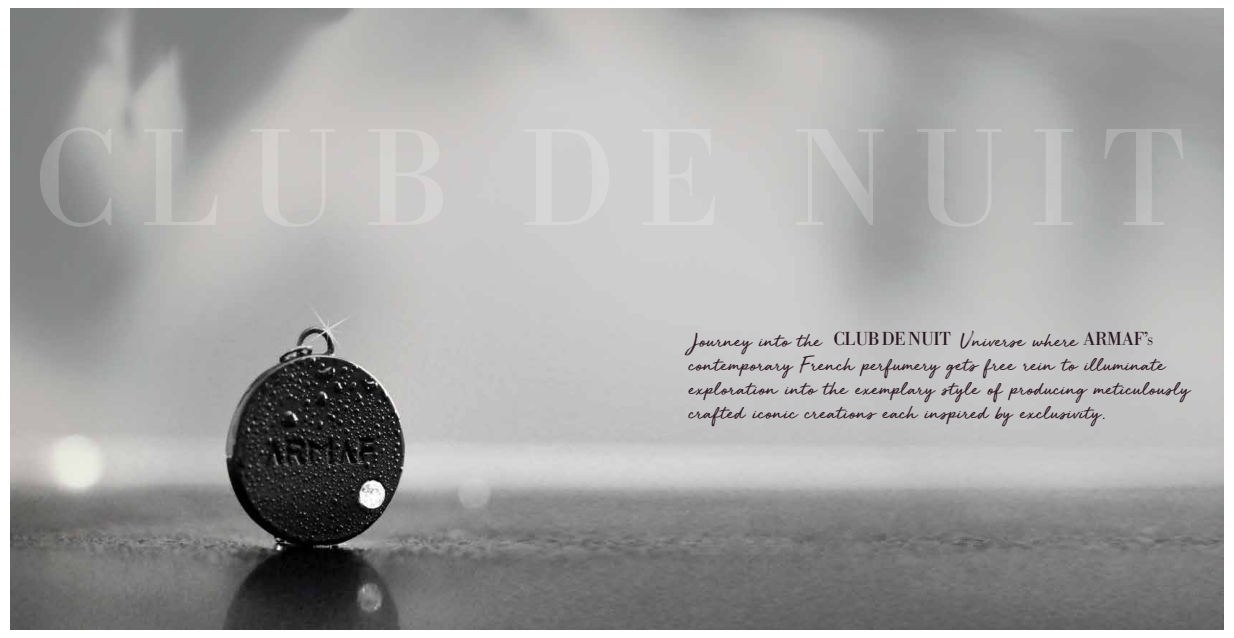
<style>
.page{position:relative;width:1234px;height:638px;background:#fff}
.page>*{position:absolute;margin:0;border:0;box-sizing:border-box;transform-origin:0 0}
.t1{font:22px/24px "Golden Plains";letter-spacing:.005em;color:#2b1522}
.t2{font:18.5px "OPTI Bodoni Antiqua";color:#2a1621}
.t3{font:13.3px "Montserrat";color:#0c0c0c}
.s1{font-size:10.5px}
</style>
<div class="page">
<img style="left:10px;top:9px;width:1213px;height:620px">
<p class="t1" style="left:688px;top:331px;width:134px">Journey into the</p>
<p class="t1" style="left:960px;top:331px;width:119px">Universe where</p>
<p class="t2" style="left:833px;top:326px;width:119px">CLUB DE NUIT</p>
<p class="t1" style="left:688px;top:355px;width:502px">contemporary French perfumery gets free rein to illuminate exploration into the exemplary style of producing meticulously crafted iconic creations each inspired by exclusivity</p>
<p class="t2" style="left:1082px;top:326px;width:71px">ARMAF’<span class="s1">S</span></p>
<p class="t3" style="left:1102px;top:405px;width:4px">.</p>
</div>
